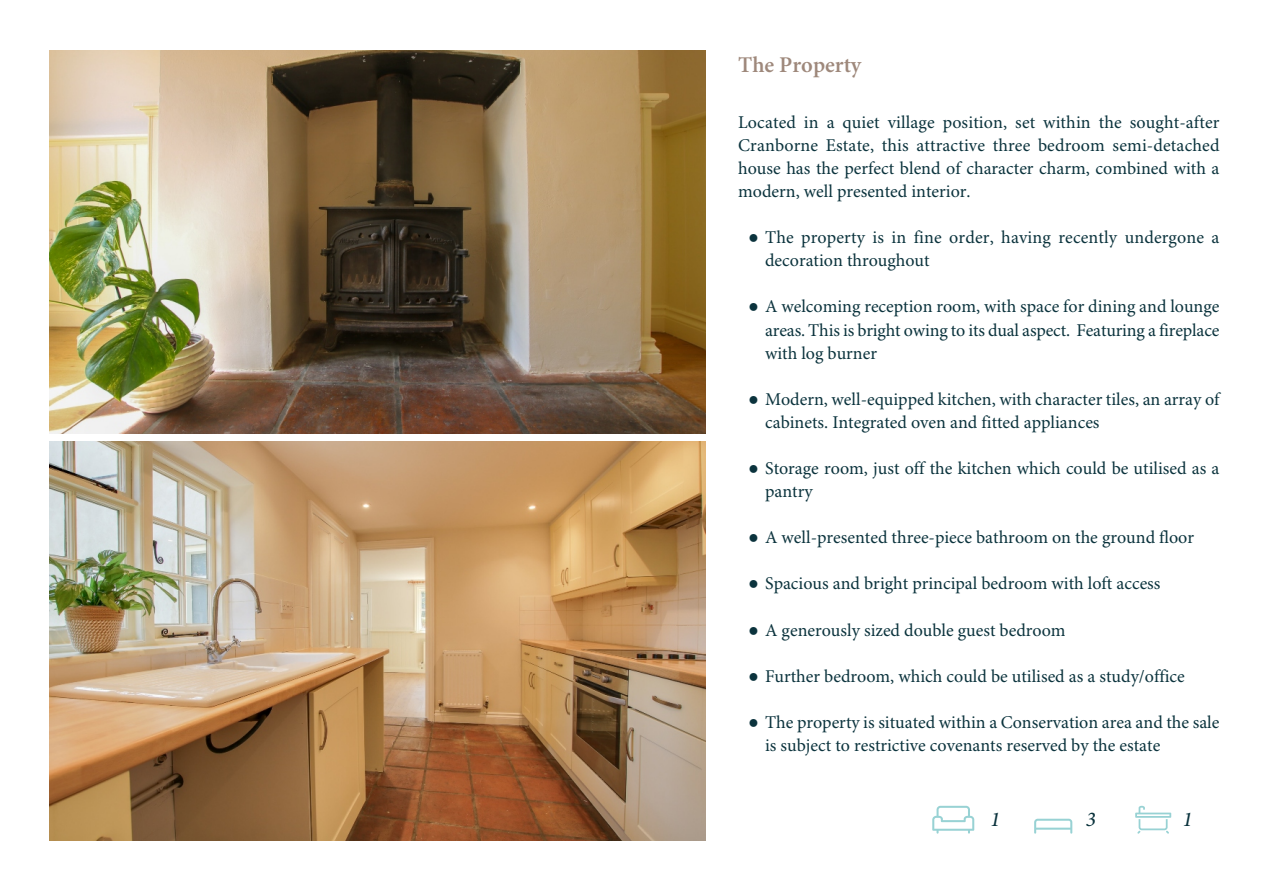
<style>
.page{position:relative;width:1263px;height:893px;background:#fff}
.page>*{position:absolute;margin:0;border:0;box-sizing:border-box;transform-origin:0 0}
.t1{font:600 22.5px "Minion Pro";color:#9e887b}
.t2{font:italic 500 21px "Minion Pro";color:#0b333d}
.t3{font:18px/23.2px "Minion Pro";color:#0b333d}
.s1{font-family:"Times New Roman"}
</style>
<div class="page">
<img style="left:50px;top:442px;width:655px;height:398px">
<img style="left:49px;top:51px;width:656px;height:382px">
<svg style="left:1135px;top:806px;width:36px;height:28px"></svg>
<svg style="left:1034px;top:819px;width:38px;height:15px"></svg>
<hr style="left:1035px;top:828px;width:36px;height:2px;background:#98d2d4">
<svg style="left:932px;top:806px;width:42px;height:28px"></svg>
<p class="t1" style="left:738px;top:55px;width:125px">The Property</p>
<p class="t3" style="left:738px;top:112px;width:483px;text-align:justify">Located in a quiet village position, set within the sought-after Cranborne Estate, this attractive three bedroom semi-detached house has the perfect blend of character charm, combined with a modern, well presented interior.</p>
<p class="t3" style="left:765px;top:227px;width:456px;text-indent:-17px"><span class="s1">●</span> The property is in fine order, having recently undergone a decoration throughout</p>
<p class="t3" style="left:765px;top:297px;width:456px;text-align:justify;text-indent:-17px"><span class="s1">●</span> A welcoming reception room, with space for dining and lounge areas. This is bright owing to its dual aspect. Featuring a fireplace with log burner</p>
<p class="t3" style="left:765px;top:389px;width:456px;text-indent:-17px"><span class="s1">●</span> Modern, well-equipped kitchen, with character tiles, an array of cabinets. Integrated oven and fitted appliances</p>
<p class="t3" style="left:765px;top:458px;width:456px;text-indent:-17px"><span class="s1">●</span> Storage room, just off the kitchen which could be utilised as a pantry</p>
<p class="t3" style="left:748px;top:527px;width:447px"><span class="s1">●</span> A well-presented three-piece bathroom on the ground floor</p>
<p class="t3" style="left:748px;top:574px;width:414px"><span class="s1">●</span> Spacious and bright principal bedroom with loft access</p>
<p class="t3" style="left:748px;top:620px;width:319px"><span class="s1">●</span> A generously sized double guest bedroom</p>
<p class="t3" style="left:748px;top:666px;width:438px"><span class="s1">●</span> Further bedroom, which could be utilised as a study/office</p>
<p class="t3" style="left:765px;top:712px;width:456px;text-indent:-17px"><span class="s1">●</span> The property is situated within a Conservation area and the sale is subject to restrictive covenants reserved by the estate</p>
<p class="t2" style="left:990px;top:811px;width:12px">1</p>
<p class="t2" style="left:1086px;top:811px;width:12px">3</p>
<p class="t2" style="left:1182px;top:811px;width:12px">1</p>
</div>
